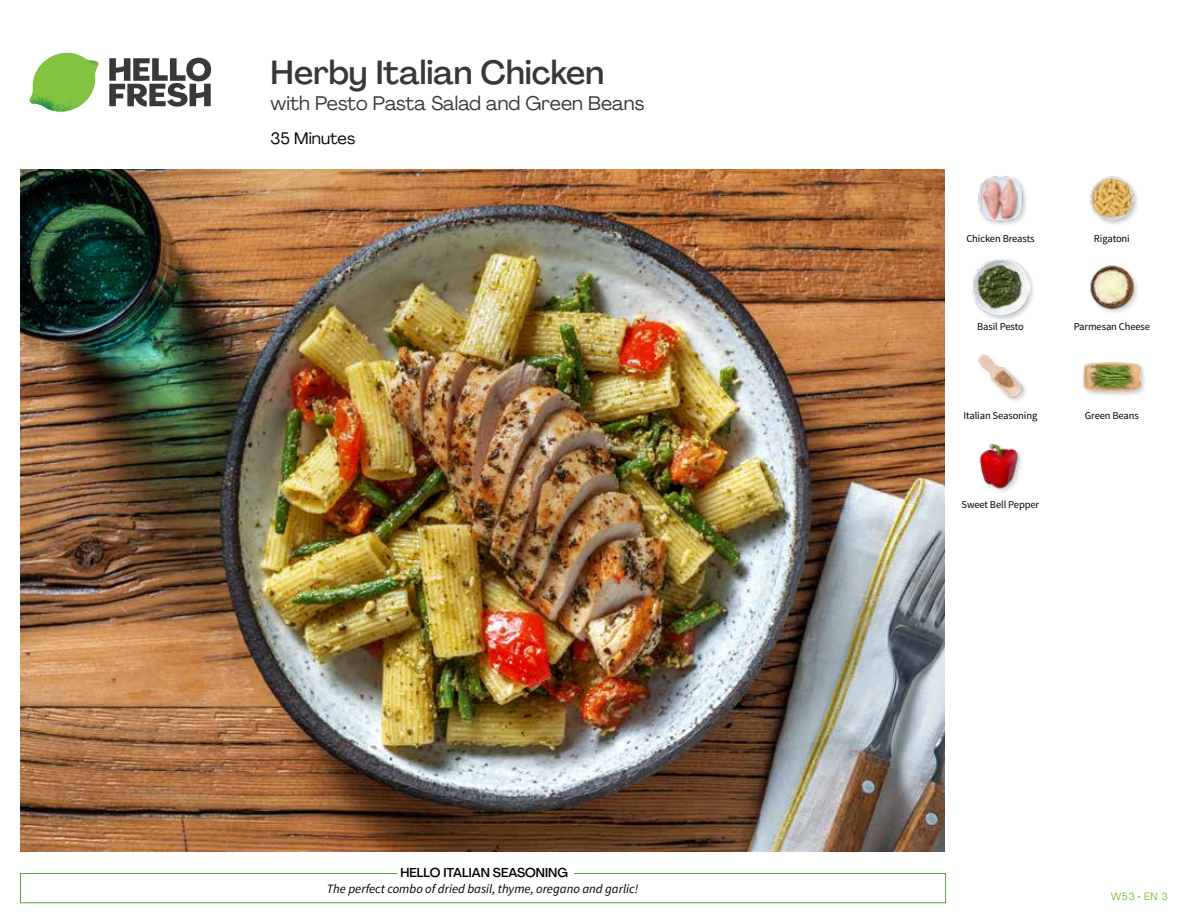
<style>
.page{position:relative;width:1188px;height:918px;background:#fff}
.page>*{position:absolute;margin:0;border:0;box-sizing:border-box;transform-origin:0 0}
.t1{font:500 33px "Agrandir";color:#383839}
.t2{font:19.5px "Agrandir";color:#383839}
.t3{font:16.5px "Agrandir";color:#000}
.t4{font:italic 12.75px "Source Sans Pro";color:#000}
.t5{font:500 12.75px "Agrandir";color:#000}
.t6{font:10.5px "Source Sans Pro";letter-spacing:-.01em;color:#000}
.t7{font:10.5px "Agrandir";color:#82c341}
</style>
<div class="page">
<svg style="left:109px;top:57px;width:102px;height:50px"></svg>
<svg style="left:34px;top:53px;width:62px;height:40px"></svg>
<img style="left:67px;top:53px;width:32px;height:26px">
<img style="left:33px;top:75px;width:59px;height:11px">
<img style="left:29px;top:79px;width:61px;height:33px">
<img style="left:65px;top:86px;width:27px;height:25px">
<div style="left:20px;top:873px;width:926px;height:30px;border:1px solid #609f43"></div>
<div style="left:397px;top:865px;width:177px;height:15px;background:#fff"></div>
<img style="left:21px;top:170px;width:924px;height:682px">
<img style="left:979px;top:443px;width:43px;height:49px">
<div style="left:1082px;top:360px;width:65px;height:39px;background:#000;opacity:.2"></div>
<img style="left:1083px;top:360px;width:58px;height:39px">
<img style="left:978px;top:354px;width:48px;height:47px">
<img style="left:1090px;top:265px;width:48px;height:48px">
<div style="left:971px;top:257px;width:65px;height:66px;background:#000;opacity:.2"></div>
<img style="left:972px;top:259px;width:57px;height:57px">
<img style="left:1090px;top:176px;width:48px;height:48px">
<img style="left:978px;top:176px;width:48px;height:49px">
<h1 class="t1" style="left:271px;top:52px;width:335px">Herby Italian Chicken</h1>
<h2 class="t2" style="left:271px;top:91px;width:375px">with Pesto Pasta Salad and Green Beans</h2>
<h3 class="t3" style="left:271px;top:128px;width:86px">35 Minutes</h3>
<p class="t5" style="left:400px;top:864px;width:169px">HELLO ITALIAN SEASONING</p>
<p class="t4" style="left:327px;top:881px;width:313px">The perfect combo of dried basil, thyme, oregano and garlic!</p>
<p class="t6" style="left:966px;top:232px;width:70px">Chicken Breasts</p>
<p class="t6" style="left:1094px;top:232px;width:37px">Rigatoni</p>
<p class="t6" style="left:977px;top:320px;width:48px">Basil Pesto</p>
<p class="t6" style="left:1074px;top:320px;width:78px">Parmesan Cheese</p>
<p class="t6" style="left:964px;top:409px;width:75px">Italian Seasoning</p>
<p class="t6" style="left:1085px;top:409px;width:55px">Green Beans</p>
<p class="t6" style="left:962px;top:498px;width:79px">Sweet Bell Pepper</p>
<p class="t7" style="left:1111px;top:890px;width:59px">W53 • EN 3</p>
</div>
